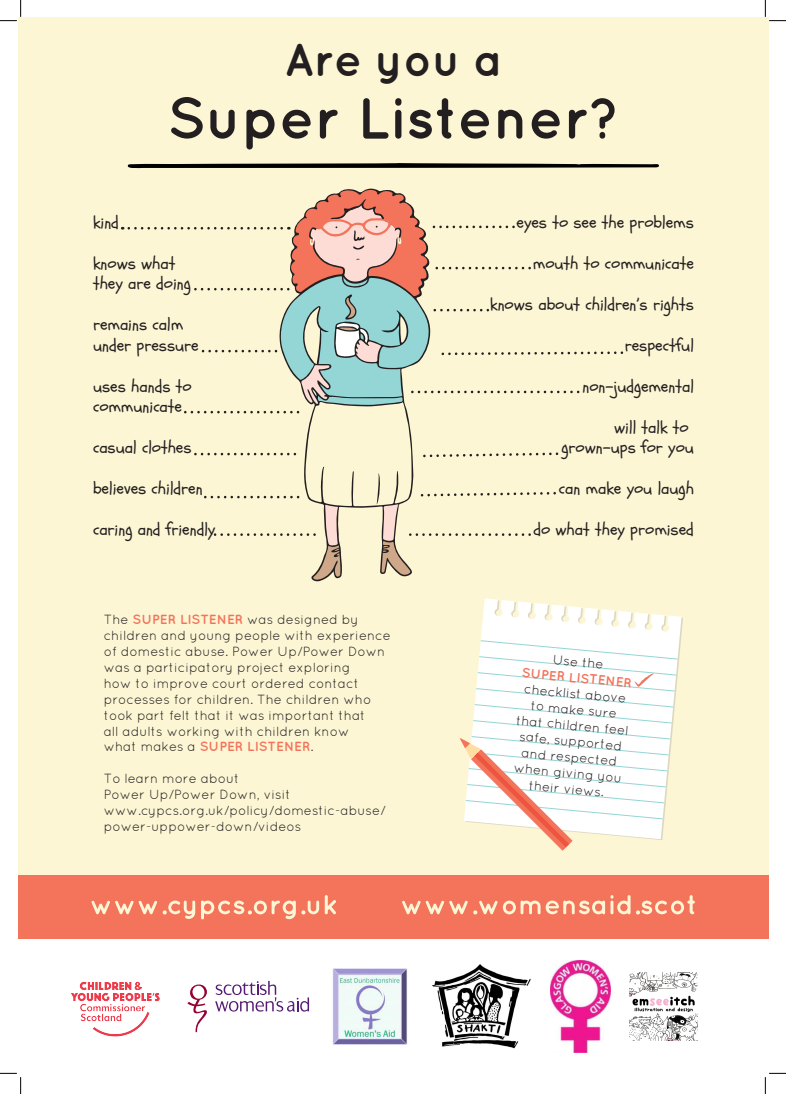
<style>
.page{position:relative;width:786px;height:1094px;background:#fff}
.page>*{position:absolute;margin:0;border:0;box-sizing:border-box;transform-origin:0 0}
.t1{font:700 57.81px "Quicksand";color:#231f20}
.t2{font:700 46.12px "Quicksand";color:#231f20}
.t3{font:17.06px/20.5px "Schoolbell";color:#231f20}
.t4{font:13.25px/15.9px "Quicksand";color:#231f20}
.t5{font:700 13.25px "Quicksand";color:#f3735b}
.s1{font-weight:700;color:#f3735b}
</style>
<div class="page">
<div style="left:18px;top:17px;width:750px;height:858px;background:#fcf6d4"></div>
<div style="left:18px;top:875px;width:750px;height:64px;background:#f3735b"></div>
<svg style="left:91px;top:900px;width:66px;height:14px"></svg>
<svg style="left:163px;top:900px;width:32px;height:19px"></svg>
<svg style="left:201px;top:895px;width:135px;height:24px"></svg>
<svg style="left:402px;top:900px;width:65px;height:14px"></svg>
<svg style="left:473px;top:895px;width:221px;height:19px"></svg>
<svg style="left:128px;top:163px;width:531px;height:6px"></svg>
<svg style="left:481px;top:598px;width:200px;height:81px;fill:#fff"></svg>
<svg style="left:460px;top:640px;width:217px;height:210px"></svg>
<svg style="left:129px;top:189px;width:495px;height:391px"></svg>
<img style="left:332px;top:969px;width:76px;height:75px">
<img style="left:629px;top:972px;width:68px;height:68px">
<img style="left:550px;top:960px;width:60px;height:92px">
<img style="left:432px;top:964px;width:99px;height:85px">
<img style="left:71px;top:981px;width:89px;height:56px">
<svg style="left:187px;top:984px;width:20px;height:48px"></svg>
<svg style="left:215px;top:981px;width:94px;height:30px"></svg>
<svg style="left:0;top:0;width:22px;height:22px"></svg>
<svg style="left:0;top:1073px;width:22px;height:21px"></svg>
<svg style="left:764px;top:0;width:21px;height:22px"></svg>
<svg style="left:764px;top:1073px;width:21px;height:21px"></svg>
<h2 class="t2" style="left:284px;top:32px;width:220px">Are you a</h2>
<h1 class="t1" style="left:167px;top:84px;width:454px">Super Listener?</h1>
<p class="t3" style="left:93px;top:212px;width:27px">kind</p>
<p class="t3" style="left:93px;top:253px;width:99px">knows what they are doing</p>
<p class="t3" style="left:93px;top:314px;width:107px">remains calm under pressure</p>
<p class="t3" style="left:93px;top:376px;width:100px">uses hands to communicate</p>
<p class="t3" style="left:93px;top:437px;width:100px">casual clothes</p>
<p class="t3" style="left:93px;top:478px;width:111px">believes children</p>
<p class="t3" style="left:93px;top:519px;width:124px">caring and friendly</p>
<p class="t4" style="left:104px;top:611px;width:288px">The <span class="s1">SUPER LISTENER</span> was designed by children and young people with experience of domestic abuse. Power Up/Power Down was a participatory project exploring<br>how to improve court ordered contact processes for children. The children who took part felt that it was important that<br>all adults working with children know<br>what makes a <span class="s1">SUPER LISTENER</span>.</p>
<p class="t4" style="left:104px;top:770px;width:283px">To learn more about<br>Power Up/Power Down, visit www.cypcs.org.uk/policy/domestic-abuse/ power-uppower-down/videos</p>
<p class="t3" style="left:516px;top:212px;width:179px">eyes to see the problems</p>
<p class="t3" style="left:532px;top:253px;width:162px">mouth to communicate</p>
<p class="t3" style="left:490px;top:294px;width:205px">knows about children’s rights</p>
<p class="t3" style="left:624px;top:335px;width:71px">respectful</p>
<p class="t3" style="left:582px;top:376px;width:113px">non-judgemental</p>
<p class="t3" style="left:561px;top:417px;width:134px;text-indent:53px">will talk to grown-ups for you</p>
<p class="t3" style="left:558px;top:478px;width:136px">can make you laugh</p>
<p class="t3" style="left:533px;top:519px;width:162px">do what they promised</p>
<p class="t4" style="left:553px;top:651px;width:52px;rotate:5deg">Use the</p>
<p class="t5" style="left:522px;top:665px;width:112px;rotate:5deg">SUPER LISTENER</p>
<p class="t4" style="left:519px;top:680px;width:114px;text-align:center;rotate:5deg">checklist above to make sure that children feel safe, supported and respected when giving you their views.</p>
</div>
